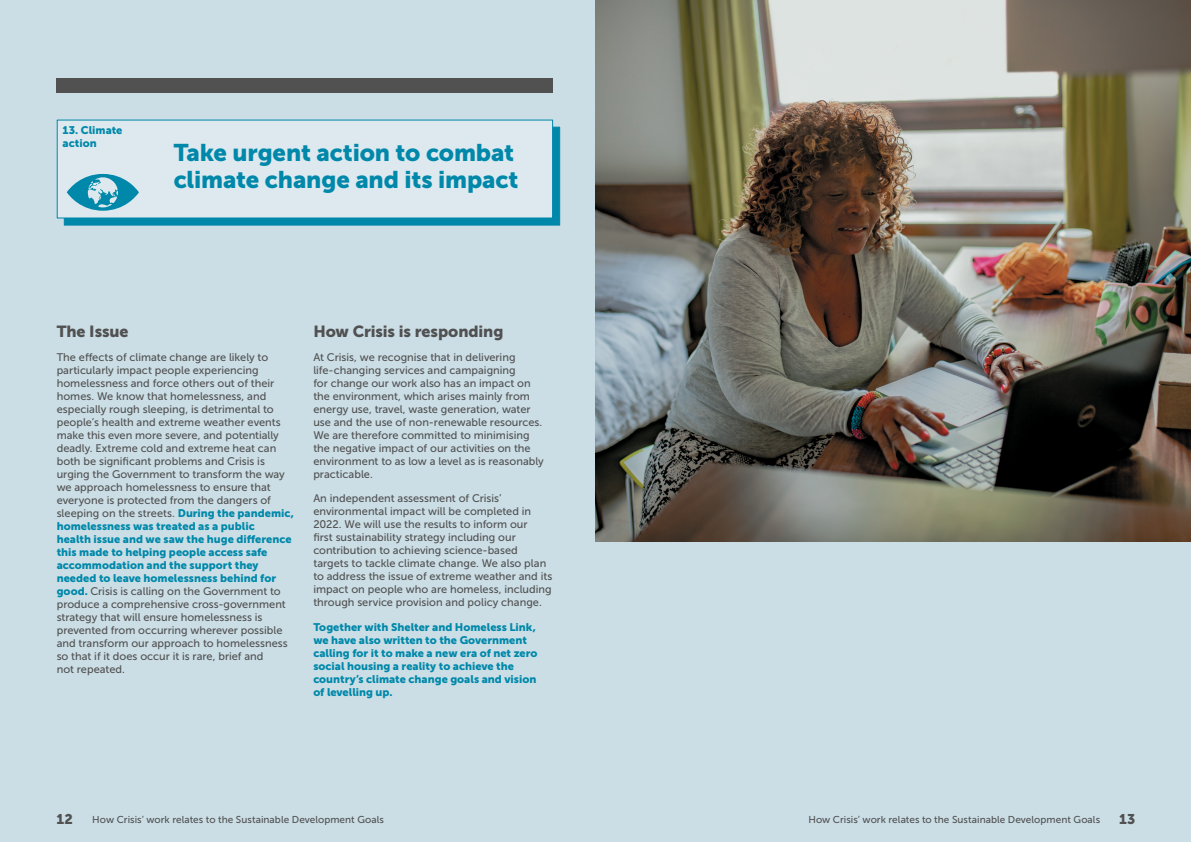
<style>
.page{position:relative;width:1191px;height:842px;background:#cbdee5}
.page>*{position:absolute;margin:0;border:0;box-sizing:border-box;transform-origin:0 0}
.t1{font:24px/27px "Museo Sans 900";letter-spacing:-.005em;color:#08a}
.t2{font:16px "Museo Sans 900";letter-spacing:-.005em;color:#515152}
.t3{font:14px "Museo Sans 900";color:#515152}
.t4{font:11px/13px "Museo Sans 500";color:#515152}
.t5{font:11px/13px "Museo Sans 900";color:#08a}
.t6{font:10px "Museo Sans 500";letter-spacing:.005em;color:#515152}
.s1{font-family:"Museo Sans 900";color:#08a}
</style>
<div class="page">
<div style="left:64px;top:127px;width:496px;height:99px;background:#08a;border:1px solid #08a"></div>
<div style="left:57px;top:120px;width:496px;height:98px;background:#dde9ee"></div>
<div style="left:57px;top:78px;width:496px;height:14px;background:#515152"></div>
<img style="left:595px;top:0;width:596px;height:541px">
<svg style="left:67px;top:174px;width:72px;height:37px"></svg>
<p class="t5" style="left:63px;top:124px;width:61px">13. Climate action</p>
<h1 class="t1" style="left:174px;top:138px;width:346px">Take urgent action to combat climate change and its impact</h1>
<h2 class="t2" style="left:57px;top:322px;width:73px">The Issue</h2>
<p class="t4" style="left:57px;top:351px;width:239px">The effects of climate change are likely to particularly impact people experiencing homelessness and force others out of their homes. We know that homelessness, and especially rough sleeping, is detrimental to people’s health and extreme weather events make this even more severe, and potentially deadly. Extreme cold and extreme heat can both be significant problems and Crisis is urging the Government to transform the way we approach homelessness to ensure that everyone is protected from the dangers of sleeping on the streets. <span class="s1">During the pandemic,</span></p>
<p class="t5" style="left:57px;top:520px;width:236px">homelessness was treated as a public health issue and we saw the huge difference this made to helping people access safe accommodation and the support they needed to leave homelessness behind for</p>
<p class="t4" style="left:57px;top:585px;width:232px"><span class="s1">good.</span> Crisis is calling on the Government to produce a comprehensive cross-government strategy that will ensure homelessness is prevented from occurring wherever possible and transform our approach to homelessness so that if it does occur it is rare, brief and<br>not repeated.</p>
<h2 class="t2" style="left:313px;top:322px;width:192px">How Crisis is responding</h2>
<p class="t4" style="left:313px;top:351px;width:232px">At Crisis, we recognise that in delivering life-changing services and campaigning<br>for change our work also has an impact on the environment, which arises mainly from energy use, travel, waste generation, water use and the use of non-renewable resources.<br>We are therefore committed to minimising the negative impact of our activities on the environment to as low a level as is reasonably practicable.</p>
<p class="t4" style="left:313px;top:492px;width:240px">An independent assessment of Crisis’ environmental impact will be completed in 2022. We will use the results to inform our<br>first sustainability strategy including our contribution to achieving science-based targets to tackle climate change. We also plan to address the issue of extreme weather and its impact on people who are homeless, including through service provision and policy change.</p>
<p class="t5" style="left:313px;top:620px;width:226px">Together with Shelter and Homeless Link, we have also written to the Government calling for it to make a new era of net zero social housing a reality to achieve the country’s climate change goals and vision of levelling up.</p>
<p class="t3" style="left:57px;top:811px;width:18px">12</p>
<p class="t6" style="left:92px;top:814px;width:293px">How Crisis’ work relates to the Sustainable Development Goals</p>
<p class="t6" style="left:808px;top:814px;width:293px">How Crisis’ work relates to the Sustainable Development Goals</p>
<p class="t3" style="left:1119px;top:811px;width:17px">13</p>
</div>
